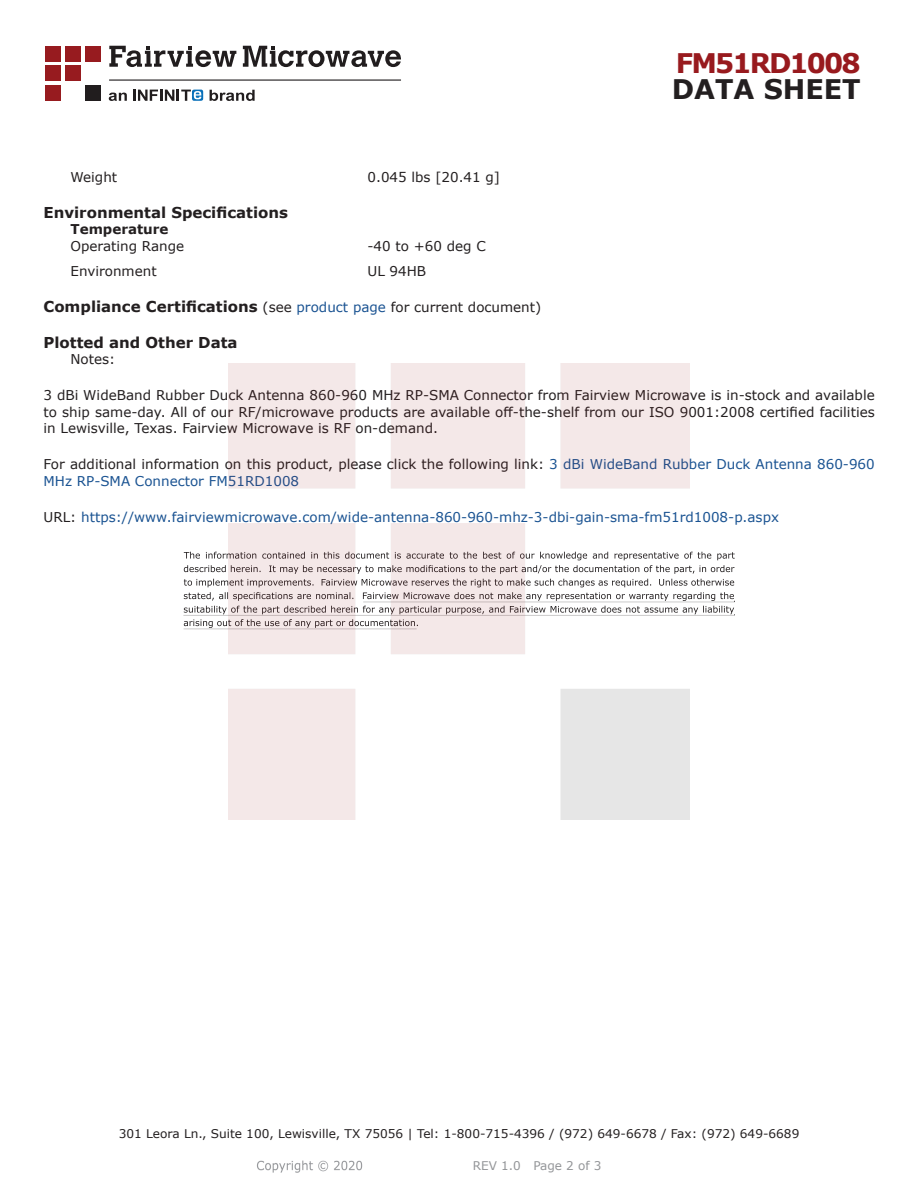
<style>
.page{position:relative;width:918px;height:1188px;background:#fff}
.page>*{position:absolute;margin:0;border:0;box-sizing:border-box;transform-origin:0 0}
.FM{font:700 27px "Verdana";letter-spacing:-.07em;color:#981a1e}
.t1{font:700 27px "Verdana";color:#231f20}
.Head1_for_Compliance{font:700 15px "Verdana";color:#231f20}
.Head1{font:700 15px "Verdana";color:#231f20}
.Web_Description_Para{font:13.5px/16.2px "Verdana";color:#231f20;text-align:justify}
.URL_para{font:13.5px "Verdana";color:#1a5392}
.Specs_Para{font:13.5px "Verdana";color:#231f20}
.Head2_after_Head1{font:700 13.5px "Verdana";color:#231f20}
.t2{font:12px "Verdana";color:#231f20}
.REV_Info{font:12px "Verdana";color:#939598}
.s1{font-weight:400;font-size:13.5px}
.s2{font-weight:400;font-size:13.5px;color:#1a5392}
.s3{color:#1a5392}
.s4{color:#231f20}
</style>
<div class="page">
<svg style="left:184px;top:552px;width:551px;height:76px"></svg>
<hr style="left:363px;top:602px;width:372px;height:1px;background:#231f20">
<hr style="left:183px;top:615px;width:551px;height:1px;background:#231f20">
<hr style="left:184px;top:629px;width:233px;height:1px;background:#231f20">
<img style="left:257px;top:1160px;width:106px;height:13px">
<img style="left:228px;top:364px;width:462px;height:456px">
<div style="left:45px;top:46px;width:16px;height:15px;background:#971b1f"></div>
<div style="left:65px;top:66px;width:16px;height:15px;background:#971b1f"></div>
<div style="left:85px;top:85px;width:16px;height:16px;background:#211d1e"></div>
<div style="left:45px;top:85px;width:16px;height:16px;background:#971b1f"></div>
<div style="left:85px;top:46px;width:16px;height:15px;background:#971b1f"></div>
<div style="left:45px;top:66px;width:16px;height:15px;background:#971b1f"></div>
<div style="left:65px;top:46px;width:16px;height:15px;background:#971b1f"></div>
<svg style="left:109px;top:46px;width:292px;height:21px"></svg>
<svg style="left:192px;top:90px;width:11px;height:11px"></svg>
<svg style="left:133px;top:90px;width:68px;height:11px"></svg>
<svg style="left:210px;top:90px;width:45px;height:11px"></svg>
<svg style="left:109px;top:93px;width:18px;height:8px"></svg>
<hr style="left:109px;top:80px;width:292px;height:1px;background:#211d1e">
<p class="FM" style="left:676px;top:44px;width:186px">FM51RD1008</p>
<p class="t1" style="left:672px;top:70px;width:191px">DATA SHEET</p>
<p class="Specs_Para" style="left:70px;top:168px;width:48px">Weight</p>
<p class="Specs_Para" style="left:368px;top:168px;width:134px">0.045 lbs [20.41 g]</p>
<p class="Head1" style="left:44px;top:202px;width:246px">Environmental Specifications</p>
<p class="Head2_after_Head1" style="left:70px;top:220px;width:100px">Temperature</p>
<p class="Specs_Para" style="left:70px;top:236px;width:115px">Operating Range</p>
<p class="Specs_Para" style="left:368px;top:236px;width:120px">-40 to +60 deg C</p>
<p class="Specs_Para" style="left:70px;top:262px;width:88px">Environment</p>
<p class="Specs_Para" style="left:368px;top:262px;width:60px">UL 94HB</p>
<p class="Head1_for_Compliance" style="left:44px;top:296px;width:499px">Compliance Certifications <span class="s1">(see</span> <span class="s2">product page</span> <span class="s1">for current document)</span></p>
<p class="Head1_for_Compliance" style="left:44px;top:332px;width:196px">Plotted and Other Data</p>
<p class="Specs_Para" style="left:70px;top:350px;width:46px">Notes:</p>
<p class="Web_Description_Para" style="left:44px;top:387px;width:833px">3 dBi WideBand Rubber Duck Antenna 860-960 MHz RP-SMA Connector from Fairview Microwave is in-stock and available to ship same-day. All of our RF/microwave products are available off-the-shelf from our ISO 9001:2008 certified facilities in Lewisville, Texas. Fairview Microwave is RF on-demand.</p>
<p class="Web_Description_Para" style="left:44px;top:456px;width:833px">For additional information on this product, please click the following link: <span class="s3">3 dBi WideBand Rubber Duck Antenna 860-960<br>MHz RP-SMA Connector FM51RD1008</span></p>
<p class="URL_para" style="left:44px;top:508px;width:737px"><span class="s4">URL:</span> https://www.fairviewmicrowave.com/wide-antenna-860-960-mhz-3-dbi-gain-sma-fm51rd1008-p.aspx</p>
<p class="t2" style="left:119px;top:1125px;width:682px">301 Leora Ln., Suite 100, Lewisville, TX 75056 | Tel: 1-800-715-4396 / (972) 649-6678 / Fax: (972) 649-6689</p>
<p class="REV_Info" style="left:473px;top:1157px;width:130px">REV 1.0 Page 2 of 3</p>
</div>
